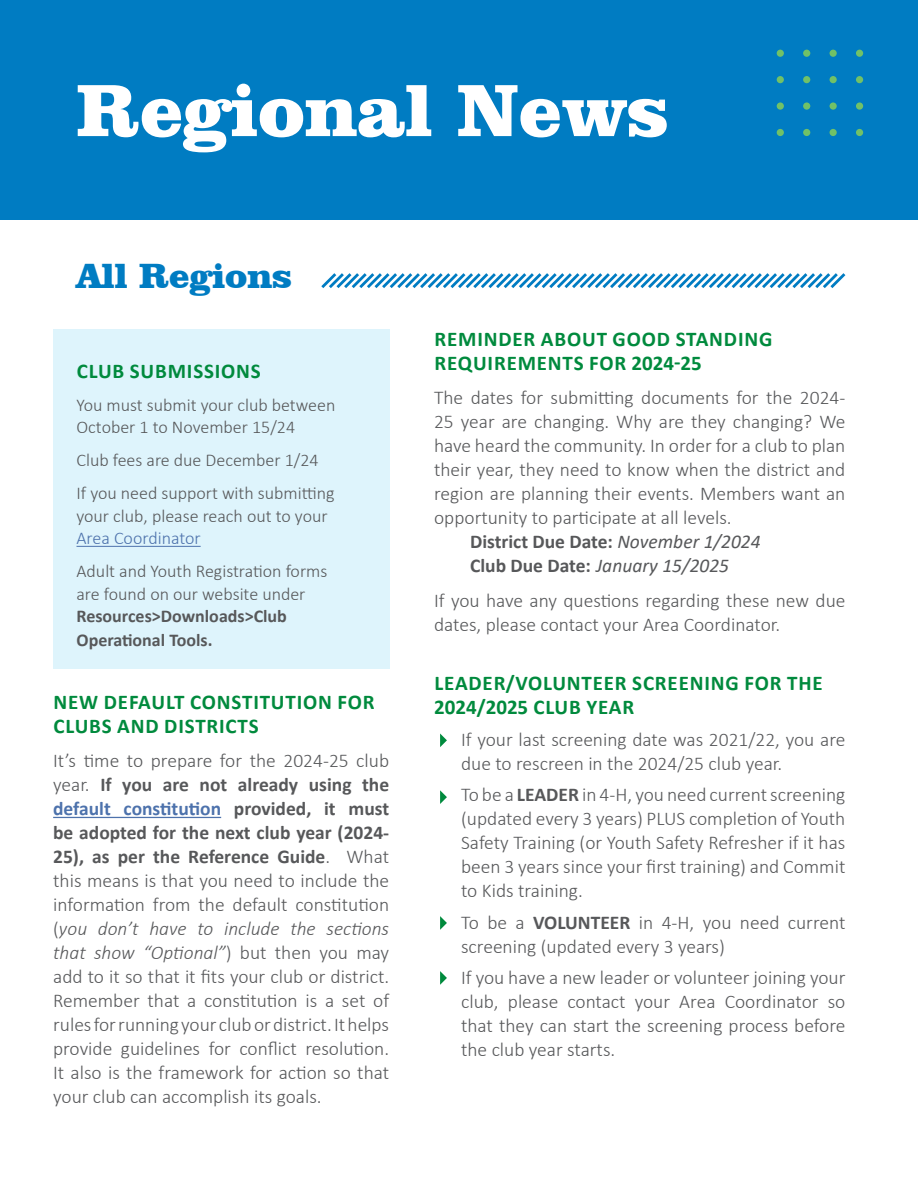
<style>
.page{position:relative;width:918px;height:1188px;background:#fff}
.page>*{position:absolute;margin:0;border:0;box-sizing:border-box;transform-origin:0 0}
.t1{font:900 75.9px "Clarendon BT";color:#fff}
.t2{font:900 36px "Clarendon BT";color:#007cc2}
.t3{font:700 21px/24px "Calibri";letter-spacing:.04em;color:#008a3d}
.t4{font:300 19.5px/24px "Calibri";color:#57585a;text-align:justify}
.t5{font:700 19.5px "Calibri";color:#57585a}
.t6{font:italic 19.5px "Calibri";color:#57585a}
.t7{font:300 18px/22.5px "Calibri";color:#57585a}
.s1{color:#4d72ac}
.s2{font-weight:700}
.s3{font-weight:700;color:#4d72ac}
.s4{font-style:italic}
.s5{font-weight:400;font-style:italic}
.s6{font-weight:700;font-style:normal}
</style>
<div class="page">
<div style="left:53px;top:330px;width:336px;height:339px;background:#def4fc"></div>
<div style="left:0;top:0;width:918px;height:220px;background:#007cc2"></div>
<div style="left:777px;top:50px;width:7px;height:7px;background:#71c167;border-radius:50%"></div>
<div style="left:803px;top:50px;width:7px;height:7px;background:#71c167;border-radius:50%"></div>
<div style="left:830px;top:50px;width:7px;height:7px;background:#71c167;border-radius:50%"></div>
<div style="left:856px;top:50px;width:7px;height:7px;background:#71c167;border-radius:50%"></div>
<div style="left:777px;top:76px;width:7px;height:7px;background:#71c167;border-radius:50%"></div>
<div style="left:803px;top:76px;width:7px;height:7px;background:#71c167;border-radius:50%"></div>
<div style="left:830px;top:76px;width:7px;height:7px;background:#71c167;border-radius:50%"></div>
<div style="left:856px;top:76px;width:7px;height:7px;background:#71c167;border-radius:50%"></div>
<div style="left:777px;top:102px;width:7px;height:8px;background:#71c167;border-radius:50%"></div>
<div style="left:803px;top:102px;width:7px;height:8px;background:#71c167;border-radius:50%"></div>
<div style="left:830px;top:102px;width:7px;height:8px;background:#71c167;border-radius:50%"></div>
<div style="left:856px;top:102px;width:7px;height:8px;background:#71c167;border-radius:50%"></div>
<div style="left:777px;top:129px;width:7px;height:7px;background:#71c167;border-radius:50%"></div>
<div style="left:803px;top:129px;width:7px;height:7px;background:#71c167;border-radius:50%"></div>
<div style="left:830px;top:129px;width:7px;height:7px;background:#71c167;border-radius:50%"></div>
<div style="left:856px;top:129px;width:7px;height:7px;background:#71c167;border-radius:50%"></div>
<svg style="left:321px;top:273px;width:525px;height:15px"></svg>
<hr style="left:76px;top:546px;width:125px;height:1px;background:#4d72ac">
<svg style="left:440px;top:734px;width:7px;height:13px"></svg>
<svg style="left:440px;top:790px;width:7px;height:14px"></svg>
<svg style="left:440px;top:916px;width:7px;height:14px"></svg>
<svg style="left:440px;top:971px;width:7px;height:14px"></svg>
<hr style="left:53px;top:817px;width:168px;height:1px;background:#4d72ac">
<p class="t1" style="left:76px;top:63px;width:595px">Regional News</p>
<p class="t2" style="left:76px;top:254px;width:218px">All Regions</p>
<p class="t3" style="left:77px;top:358px;width:186px">CLUB SUBMISSIONS</p>
<p class="t7" style="left:76px;top:393px;width:260px">You must submit your club between<br>October 1 to November 15/24</p>
<p class="t7" style="left:76px;top:449px;width:244px">Club fees are due December 1/24</p>
<p class="t7" style="left:76px;top:482px;width:260px">If you need support with submitting your club, please reach out to your<br><span class="s1">Area Coordinator</span></p>
<p class="t7" style="left:76px;top:559px;width:252px;line-height:23px">Adult and Youth Registration forms are found on our website under<br><span class="s2">Resources&gt;Downloads&gt;Club<br>Operational Tools.</span></p>
<p class="t3" style="left:54px;top:690px;width:323px">NEW DEFAULT CONSTITUTION FOR<br>CLUBS AND DISTRICTS</p>
<p class="t4" style="left:53px;top:749px;width:338px">It’s time to prepare for the 2024-25 club year. <span class="s2">If you are not already using the </span><span class="s3">default constitution</span> <span class="s2">provided, it must be adopted for the next club year (2024- 25), as per the Reference Guide</span>. What this means is that you need to include the information from the default constitution (<span class="s4">you don’t have to include the sections that show “Optional”</span>) but then you may add to it so that it fits your club or district.<br>Remember that a constitution is a set of rules for running your club or district. It helps provide guidelines for conflict resolution.<br>It also is the framework for action so that your club can accomplish its goals.</p>
<p class="t3" style="left:435px;top:326px;width:339px">REMINDER ABOUT GOOD STANDING<br>REQUIREMENTS FOR 2024-25</p>
<p class="t4" style="left:434px;top:385px;width:413px">The dates for submitting documents for the 2024- 25 year are changing. Why are they changing? We have heard the community. In order for a club to plan their year, they need to know when the district and region are planning their events. Members want an opportunity to participate at all levels.</p>
<p class="t5" style="left:470px;top:528px;width:292px">District Due Date: <span class="s5">November 1/2024</span></p>
<p class="t6" style="left:470px;top:552px;width:261px"><span class="s6">Club Due Date:</span> January 15/2025</p>
<p class="t4" style="left:434px;top:588px;width:413px">If you have any questions regarding these new due dates, please contact your Area Coordinator.</p>
<p class="t3" style="left:434px;top:671px;width:390px">LEADER/VOLUNTEER SCREENING FOR THE<br>2024/2025 CLUB YEAR</p>
<p class="t4" style="left:461px;top:727px;width:386px">If your last screening date was 2021/22, you are due to rescreen in the 2024/25 club year.</p>
<p class="t4" style="left:461px;top:782px;width:386px">To be a <span class="s2">LEADER</span> in 4-H, you need current screening (updated every 3 years) PLUS completion of Youth Safety Training (or Youth Safety Refresher if it has been 3 years since your first training) and Commit to Kids training.</p>
<p class="t4" style="left:461px;top:910px;width:386px">To be a <span class="s2">VOLUNTEER</span> in 4-H, you need current screening (updated every 3 years)</p>
<p class="t4" style="left:461px;top:965px;width:386px">If you have a new leader or volunteer joining your club, please contact your Area Coordinator so that they can start the screening process before the club year starts.</p>
</div>
